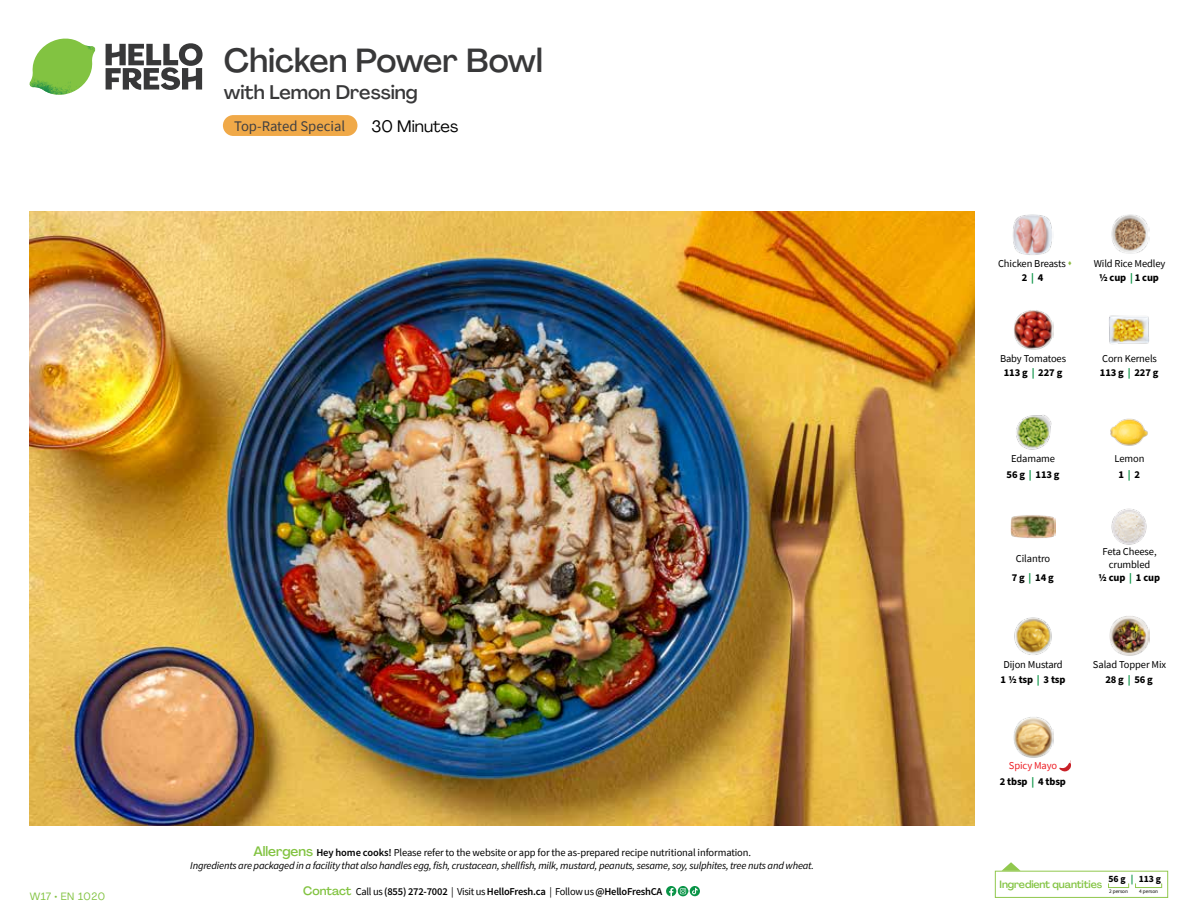
<style>
.page{position:relative;width:1188px;height:918px;background:#fff}
.page>*{position:absolute;margin:0;border:0;box-sizing:border-box;transform-origin:0 0}
.t1{font:500 33px "Agrandir";letter-spacing:-.005em;color:#383839}
.t2{font:500 19.5px "Agrandir";color:#383839}
.t3{font:16.5px "Agrandir";color:#000}
.t4{font:14.7px "Source Sans Pro";color:#414042}
.t5{font:italic 10.5px/13.5px "Source Sans Pro";letter-spacing:-.02em;color:#000;text-align:center}
.t6{font:10.5px/13.8px "Source Sans Pro";letter-spacing:-.01em;color:#000;text-align:center}
.t7{font:600 10.5px "Source Sans Pro";letter-spacing:-.02em;color:#000}
.t8{font:500 10.5px "Agrandir";letter-spacing:-.01em;color:#82c341}
.t9{font:700 10.5px/15.9px "Source Sans Pro";letter-spacing:-.01em;color:#000;text-align:center}
.t10{font:10.5px "Agrandir";letter-spacing:.05em;color:#82c341}
.t11{font:700 9.6px "Source Sans Pro";color:#000}
.t12{font:5.25px "Source Sans Pro";letter-spacing:-.01em;color:#000}
.s1{font-family:"Agrandir";font-weight:500;font-style:normal;font-size:13.5px;color:#82c341}
.s2{font-weight:600;font-style:normal}
.s3{font-style:normal}
.s4{font-family:"Agrandir";font-weight:500;font-size:12px;color:#82c341}
.s5{font-weight:400}
.s6{color:#8cba42}
.s7{font-weight:700}
.s8{font-weight:700;color:#0b9446}
.s9{font-weight:400;color:#ed1d24}
.s10{color:#0b9446}
</style>
<div class="page">
<svg style="left:106px;top:43px;width:97px;height:47px"></svg>
<svg style="left:34px;top:39px;width:59px;height:38px"></svg>
<img style="left:65px;top:39px;width:30px;height:25px">
<img style="left:33px;top:60px;width:56px;height:10px">
<img style="left:29px;top:64px;width:58px;height:31px">
<img style="left:64px;top:70px;width:25px;height:24px">
<img style="left:30px;top:211px;width:945px;height:615px">
<svg style="left:690px;top:886px;width:10px;height:10px"></svg>
<svg style="left:666px;top:886px;width:32px;height:10px"></svg>
<svg style="left:1002px;top:862px;width:19px;height:9px"></svg>
<div style="left:995px;top:871px;width:173px;height:27px;border:1px solid #91c84e"></div>
<div style="left:1108px;top:883px;width:21px;height:5px;border:1px solid #91c84e"></div>
<div style="left:1135px;top:883px;width:27px;height:5px;border:1px solid #91c84e"></div>
<svg style="left:1059px;top:760px;width:12px;height:12px"></svg>
<img style="left:1014px;top:310px;width:39px;height:40px">
<img style="left:1109px;top:315px;width:40px;height:29px">
<img style="left:1016px;top:415px;width:36px;height:35px">
<img style="left:1110px;top:418px;width:38px;height:28px">
<img style="left:1011px;top:515px;width:45px;height:24px">
<img style="left:1111px;top:508px;width:36px;height:37px">
<img style="left:1014px;top:617px;width:38px;height:38px">
<img style="left:1013px;top:717px;width:40px;height:40px">
<img style="left:1111px;top:215px;width:39px;height:38px">
<img style="left:1013px;top:214px;width:39px;height:41px">
<img style="left:1110px;top:616px;width:40px;height:40px">
<div style="left:223px;top:115px;width:134px;height:21px;background:#f0a948;border-radius:10px"></div>
<h1 class="t1" style="left:224px;top:40px;width:320px">Chicken Power Bowl</h1>
<h2 class="t2" style="left:224px;top:80px;width:196px">with Lemon Dressing</h2>
<h3 class="t3" style="left:372px;top:116px;width:88px">30 Minutes</h3>
<h3 class="t4" style="left:234px;top:117px;width:113px">Top-Rated Special</h3>
<p class="t10" style="left:30px;top:890px;width:77px">W17 • EN 1020</p>
<p class="t5" style="left:190px;top:846px;width:625px"><span class="s1">Allergens</span> <span class="s2">Hey home cooks!</span> <span class="s3">Please refer to the website or app for the as-prepared recipe nutritional information.<br></span>Ingredients are packaged in a facility that also handles egg, fish, crustacean, shellfish, milk, mustard, peanuts, sesame, soy, sulphites, tree nuts and wheat.</p>
<p class="t7" style="left:303px;top:885px;width:361px"><span class="s4">Contact</span> <span class="s5">Call us</span> (855) 272-7002 <span class="s5">| Visit us</span> HelloFresh.ca <span class="s5">| Follow us</span> @HelloFreshCA</p>
<p class="t6" style="left:998px;top:257px;width:76px">Chicken Breasts <span class="s6">▲<br></span><span class="s7">2</span> <span class="s8">|</span> <span class="s7">4</span></p>
<p class="t6" style="left:1094px;top:256px;width:73px;line-height:14.2px">Wild Rice Medley<br><span class="s7">1/2 cup</span> <span class="s8">|</span> <span class="s7">1 cup</span></p>
<p class="t6" style="left:1000px;top:352px;width:68px">Baby Tomatoes<br><span class="s7">113 g</span> <span class="s8">|</span> <span class="s7">227 g</span></p>
<p class="t6" style="left:1100px;top:352px;width:60px;text-align:left">Corn Kernels<br><span class="s7">113 g</span> <span class="s8">|</span> <span class="s7">227 g</span></p>
<p class="t6" style="left:1007px;top:451px;width:55px;line-height:15.9px">Edamame<br><span class="s7">56 g</span> <span class="s8">|</span> <span class="s7">113 g</span></p>
<p class="t6" style="left:1115px;top:451px;width:31px;line-height:15.9px">Lemon<br><span class="s7">1</span> <span class="s8">|</span> <span class="s7">2</span></p>
<p class="t6" style="left:1012px;top:549px;width:44px;line-height:19px">Cilantro<br><span class="s7">7 g</span> <span class="s8">|</span> <span class="s7">14 g</span></p>
<p class="t6" style="left:1098px;top:545px;width:63px;line-height:13.2px">Feta Cheese, crumbled<br><span class="s7">1/2 cup</span> <span class="s8">|</span> <span class="s7">1 cup</span></p>
<p class="t6" style="left:1001px;top:657px;width:66px;line-height:14.9px;text-align:left">Dijon Mustard<br><span class="s7">1 1/2 tsp</span> <span class="s8">|</span> <span class="s7">3 tsp</span></p>
<p class="t6" style="left:1093px;top:657px;width:75px;line-height:14.9px">Salad Topper Mix<br><span class="s7">28 g</span> <span class="s8">|</span> <span class="s7">56 g</span></p>
<p class="t9" style="left:1000px;top:758px;width:68px"><span class="s9">Spicy Mayo<br></span>2 tbsp <span class="s10">|</span> 4 tbsp</p>
<p class="t11" style="left:1109px;top:872px;width:54px">56 g <span class="s10">|</span> 113 g</p>
<p class="t12" style="left:1109px;top:888px;width:20px">2 person</p>
<p class="t12" style="left:1139px;top:888px;width:20px">4 person</p>
<p class="t8" style="left:1000px;top:878px;width:104px">Ingredient quantities</p>
</div>
